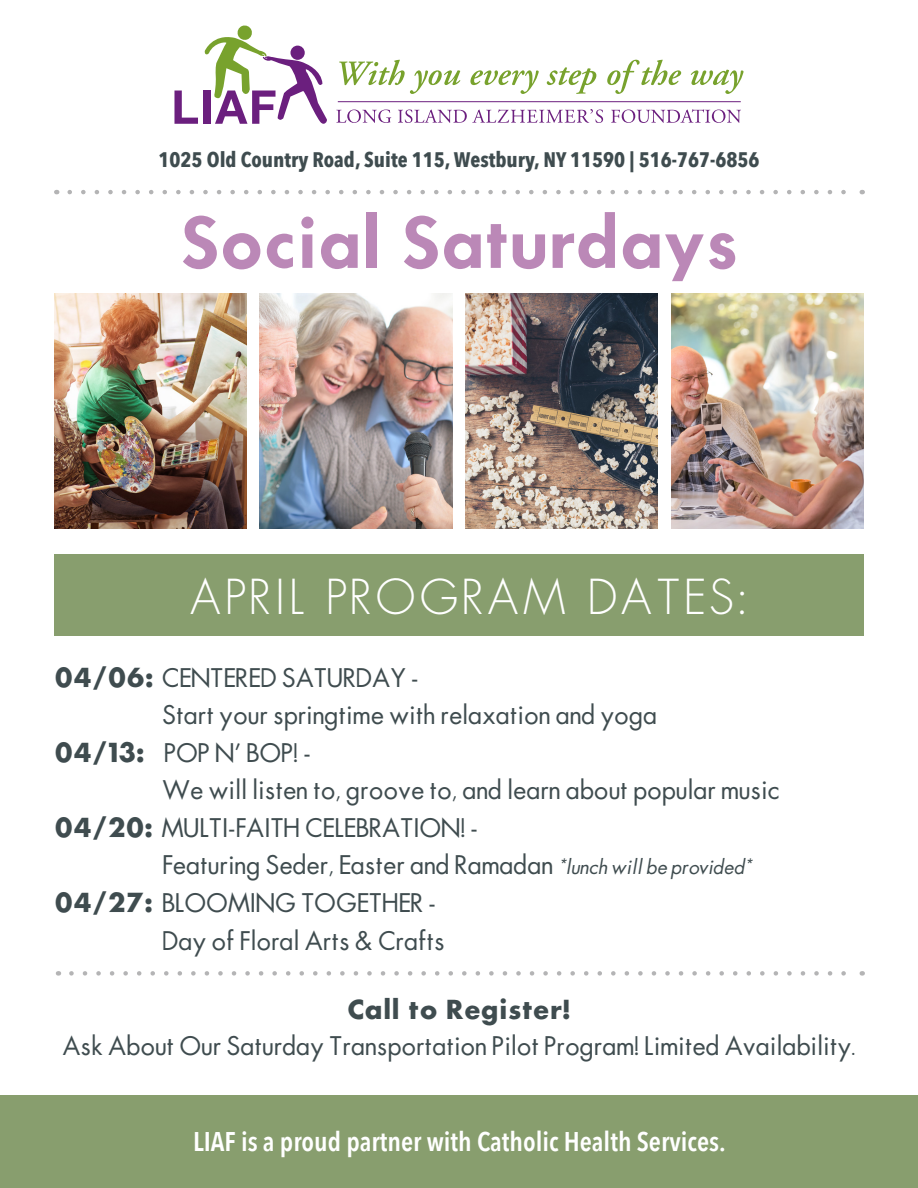
<style>
.page{position:relative;width:918px;height:1188px;background:#fff}
.page>*{position:absolute;margin:0;border:0;box-sizing:border-box;transform-origin:0 0}
.t1{font:600 64.5px "Futura";color:#bb88b7}
.t2{font:300 48px "Futura";letter-spacing:.07em;color:#fff}
.t3{font:600 27px "Avenir Next Condensed";color:#fff}
.t4{font:25.5px/37.5px "Futura";color:#3f4c4f}
.t5{font:700 21px "Avenir Next Condensed";color:#3f4c4f}
.s1{font-weight:700}
.s2{font-style:italic;font-size:19.5px}
</style>
<div class="page">
<svg style="left:336px;top:110px;width:55px;height:13px"></svg>
<svg style="left:398px;top:109px;width:205px;height:14px"></svg>
<svg style="left:611px;top:109px;width:130px;height:14px"></svg>
<svg style="left:174px;top:91px;width:24px;height:33px"></svg>
<div style="left:203px;top:91px;width:7px;height:33px;background:#6b1f7e"></div>
<svg style="left:339px;top:60px;width:121px;height:34px"></svg>
<svg style="left:470px;top:70px;width:69px;height:24px"></svg>
<svg style="left:547px;top:67px;width:49px;height:27px"></svg>
<svg style="left:607px;top:60px;width:74px;height:34px"></svg>
<svg style="left:691px;top:70px;width:53px;height:24px"></svg>
<hr style="left:338px;top:101px;width:403px;height:1px;background:#6b1f7e">
<svg style="left:204px;top:26px;width:123px;height:98px"></svg>
<div style="left:54px;top:554px;width:810px;height:82px;background:#889e6e"></div>
<svg style="left:70px;top:190px;width:776px;height:4px"></svg>
<svg style="left:71px;top:971px;width:775px;height:5px"></svg>
<img style="left:466px;top:294px;width:192px;height:234px">
<img style="left:260px;top:294px;width:192px;height:234px">
<img style="left:54px;top:294px;width:192px;height:234px">
<img style="left:672px;top:294px;width:192px;height:234px">
<div style="left:0;top:1095px;width:918px;height:93px;background:#889e6e"></div>
<p class="t5" style="left:159px;top:146px;width:602px">1025 Old Country Road, Suite 115, Westbury, NY 11590 | 516-767-6856</p>
<p class="t1" style="left:180px;top:197px;width:560px">Social Saturdays</p>
<p class="t2" style="left:190px;top:565px;width:558px">APRIL PROGRAM DATES:</p>
<p class="t4" style="left:162px;top:659px;width:496px;text-indent:-108px"><span class="s1">04/06:</span> CENTERED SATURDAY -<br>Start your springtime with relaxation and yoga</p>
<p class="t4" style="left:162px;top:734px;width:619px;text-indent:-108px"><span class="s1">04/13:</span> POP N’ BOP! -<br>We will listen to, groove to, and learn about popular music</p>
<p class="t4" style="left:162px;top:809px;width:591px;text-indent:-108px"><span class="s1">04/20:</span> MULTI-FAITH CELEBRATION! -<br>Featuring Seder, Easter and Ramadan <span class="s2">*lunch will be provided*</span></p>
<p class="t4" style="left:162px;top:883px;width:284px;text-indent:-108px"><span class="s1">04/27:</span> BLOOMING TOGETHER -<br>Day of Floral Arts &amp; Crafts</p>
<p class="t4" style="left:62px;top:991px;width:795px;line-height:36px;text-align:center"><span class="s1">Call to Register!<br></span>Ask About Our Saturday Transportation Pilot Program! Limited Availability.</p>
<p class="t3" style="left:193px;top:1118px;width:534px">LIAF is a proud partner with Catholic Health Services.</p>
</div>
